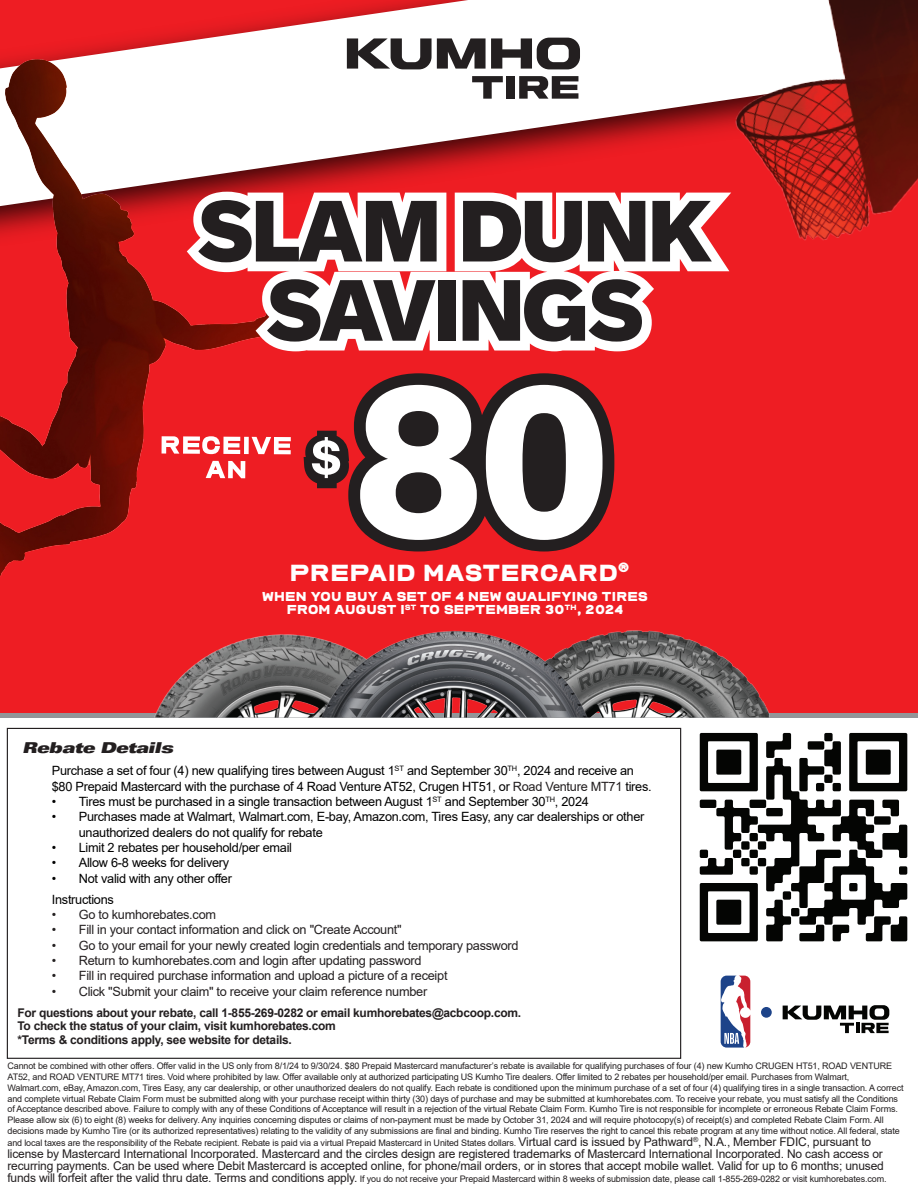
<style>
.page{position:relative;width:918px;height:1188px;background:#fff}
.page>*{position:absolute;margin:0;border:0;box-sizing:border-box;transform-origin:0 0}
.t1{font:24.45px "Komrad";letter-spacing:-.02em;color:#fff}
.t2{font:italic 900 expanded 15px "Univers";letter-spacing:-.03em;color:#231f20}
.t3{font:13.65px/13.6px "Komrad";letter-spacing:-.03em;color:#fff;text-align:center}
.t4{font:12.75px/15.3px "Arial";letter-spacing:-.02em;color:#000}
.t5{font:12.75px "Arial";letter-spacing:-.02em;color:#231f20}
.t6{font:12px/12px "Arial";letter-spacing:-.015em;color:#231f20}
.t7{font:700 12px/13.5px "Arial";letter-spacing:-.02em;color:#231f20}
.t8{font:9px/10.8px "Arial";letter-spacing:-.015em;color:#231f20}
.s1{color:#231f20}
.s2{font-size:12px}
</style>
<div class="page">
<img style="left:0;top:0;width:676px;height:714px">
<img style="left:686px;top:0;width:232px;height:319px">
<svg style="left:347px;top:38px;width:233px;height:31px"></svg>
<svg style="left:472px;top:76px;width:31px;height:23px"></svg>
<svg style="left:519px;top:76px;width:59px;height:23px"></svg>
<div style="left:507px;top:76px;width:8px;height:23px;background:#231f20"></div>
<svg style="left:187px;top:192px;width:544px;height:144px;fill:#ee2228"></svg>
<svg style="left:198px;top:200px;width:239px;height:63px"></svg>
<svg style="left:463px;top:201px;width:183px;height:62px"></svg>
<svg style="left:652px;top:201px;width:61px;height:61px"></svg>
<svg style="left:267px;top:279px;width:169px;height:57px"></svg>
<div style="left:438px;top:280px;width:18px;height:61px;background:#231f20"></div>
<svg style="left:463px;top:279px;width:180px;height:57px"></svg>
<img style="left:14px;top:336px;width:904px;height:723px">
<h1 class="t1" style="left:289px;top:559px;width:341px">PREPAID MASTERCARD<sup>®</sup></h1>
<h3 class="t3" style="left:262px;top:589px;width:388px">WHEN YOU BUY A SET OF 4 NEW QUALIFYING TIRES<br>FROM AUGUST 1<sup>ST</sup> TO SEPTEMBER 30<sup>TH</sup>, 2024</h3>
<h2 class="t2" style="left:22px;top:738px;width:153px">Rebate Details</h2>
<h3 class="t4" style="left:52px;top:763px;width:601px">Purchase a set of four (4) new qualifying tires between August 1<sup>ST</sup> and September 30<sup>TH</sup>, 2024 and receive an $80 Prepaid Mastercard with the purchase of 4 Road Venture AT52, Crugen HT51, or <span class="s1">Road Venture MT71</span> tires.</h3>
<h3 class="t4" style="left:52px;top:794px;width:539px">• Tires must be purchased in a single transaction between August 1<sup>ST</sup> and September 30<sup>TH</sup>, 2024</h3>
<h3 class="t4" style="left:79px;top:809px;width:567px;text-indent:-27px">• Purchases made at Walmart, Walmart.com, E-bay, Amazon.com, Tires Easy, any car dealerships or other unauthorized dealers do not qualify for rebate</h3>
<h3 class="t4" style="left:52px;top:840px;width:242px">• Limit 2 rebates per household/per email</h3>
<h3 class="t4" style="left:52px;top:855px;width:179px">• Allow 6-8 weeks for delivery</h3>
<h3 class="t4" style="left:52px;top:867px;width:182px;line-height:21.3px">• Not valid with any other offer<br>Instructions</h3>
<h3 class="t5" style="left:52px;top:906px;width:166px">• Go to kumhorebates.com</h3>
<h3 class="t5" style="left:52px;top:921px;width:351px">• Fill in your contact information and click on "Create Account"</h3>
<h3 class="t5" style="left:52px;top:937px;width:468px">• Go to your email for your newly created login credentials and temporary password</h3>
<h3 class="t5" style="left:52px;top:952px;width:371px">• Return to kumhorebates.com and login after updating password</h3>
<h3 class="t5" style="left:52px;top:967px;width:397px">• Fill in required purchase information and upload a picture of a receipt</h3>
<h3 class="t5" style="left:52px;top:982px;width:377px">• Click "Submit your claim" to receive your claim reference number</h3>
<h3 class="t7" style="left:17px;top:1006px;width:505px">For questions about your rebate, call 1-855-269-0282 or email kumhorebates@acbcoop.com.<br>To check the status of your claim, visit kumhorebates.com<br>*Terms &amp; conditions apply, see website for details.</h3>
<p class="t8" style="left:7px;top:1061px;width:898px">Cannot be combined with other offers. Offer valid in the US only from 8/1/24 to 9/30/24. $80 Prepaid Mastercard manufacturer’s rebate is available for qualifying purchases of four (4) new Kumho CRUGEN HT51, ROAD VENTURE AT52, and ROAD VENTURE MT71 tires. Void where prohibited by law. Offer available only at authorized participating US Kumho Tire dealers. Offer limited to 2 rebates per household/per email. Purchases from Walmart, Walmart.com, eBay, Amazon.com, Tires Easy, any car dealership, or other unauthorized dealers do not qualify. Each rebate is conditioned upon the minimum purchase of a set of four (4) qualifying tires in a single transaction. A correct and complete virtual Rebate Claim Form must be submitted along with your purchase receipt within thirty (30) days of purchase and may be submitted at kumhorebates.com. To receive your rebate, you must satisfy all the Conditions of Acceptance described above. Failure to comply with any of these Conditions of Acceptance will result in a rejection of the virtual Rebate Claim Form. Kumho Tire is not responsible for incomplete or erroneous Rebate Claim Forms.<br>Please allow six (6) to eight (8) weeks for delivery. Any inquiries concerning disputes or claims of non-payment must be made by October 31, 2024 and will require photocopy(s) of receipt(s) and completed Rebate Claim Form. All decisions made by Kumho Tire (or its authorized representatives) relating to the validity of any submissions are final and binding. Kumho Tire reserves the right to cancel this rebate program at any time without notice. All federal, state</p>
<p class="t8" style="left:7px;top:1137px;width:865px">and local taxes are the responsibility of the Rebate recipient. Rebate is paid via a virtual Prepaid Mastercard in United States dollars. <span class="s2">Virtual card is issued by Pathward</span><sup>®</sup><span class="s2">, N.A., Member FDIC, pursuant to</span></p>
<p class="t6" style="left:7px;top:1148px;width:878px">license by Mastercard International Incorporated. Mastercard and the circles design are registered trademarks of Mastercard International Incorporated. No cash access or recurring payments. Can be used where Debit Mastercard is accepted online, for phone/mail orders, or in stores that accept mobile wallet. Valid for up to 6 months; unused</p>
<p class="t8" style="left:7px;top:1173px;width:881px"><span class="s2">funds will forfeit after the valid thru date. Terms and conditions apply.</span> If you do not receive your Prepaid Mastercard within 8 weeks of submission date, please call 1-855-269-0282 or visit kumhorebates.com.</p>
</div>
